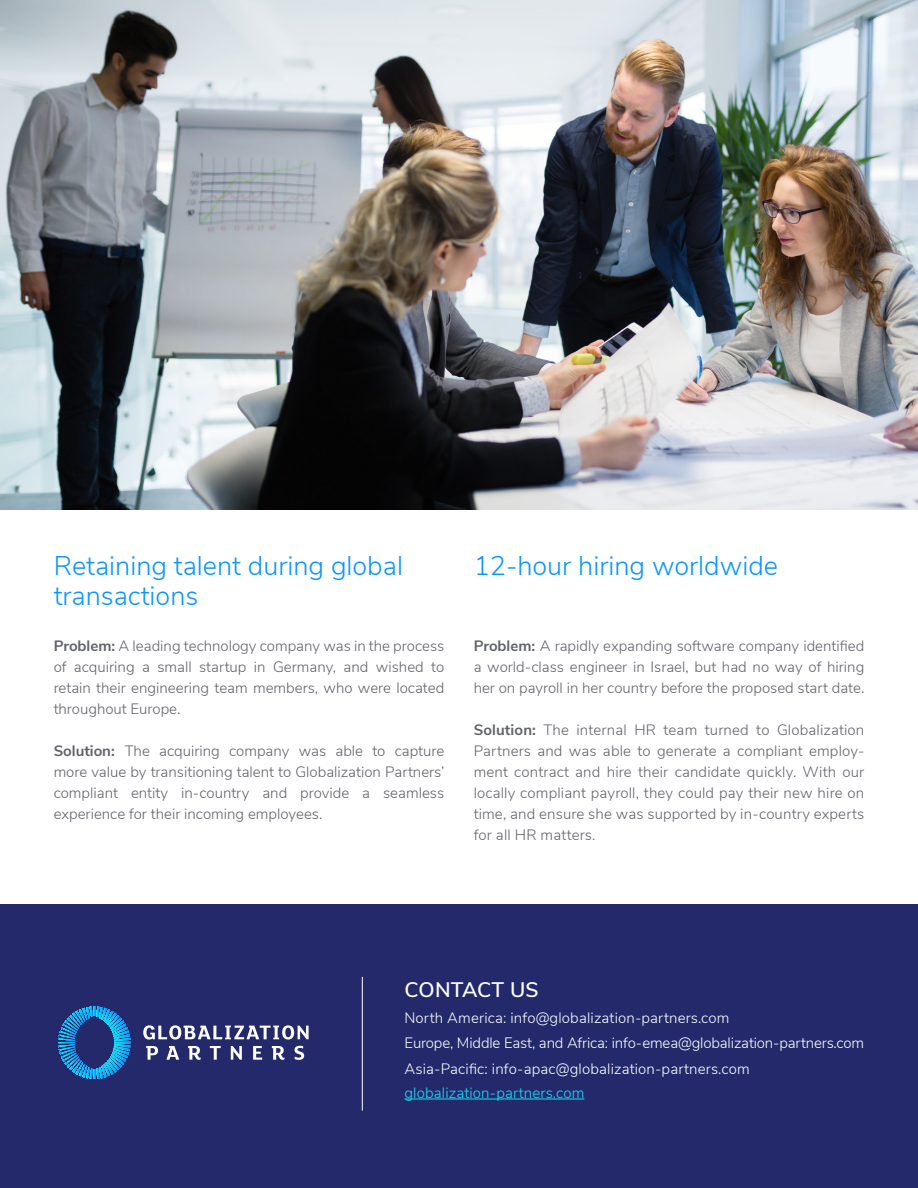
<style>
.page{position:relative;width:918px;height:1188px;background:#fff}
.page>*{position:absolute;margin:0;border:0;box-sizing:border-box;transform-origin:0 0}
.t1{font:300 27px/30px "Nunito Sans";color:#0d96fa}
.t2{font:600 21px "Nunito Sans";color:#fff}
.t3{font:300 15px/21px "Nunito Sans";color:#61636b;text-align:justify}
.t4{font:300 15px/25.5px "Nunito Sans";letter-spacing:.01em;color:#fff}
.t5{font:300 15px "Nunito Sans";letter-spacing:.01em;color:#17e0f5}
.s1{font-weight:700}
</style>
<div class="page">
<div style="left:0;top:905px;width:918px;height:283px;background:#24296b"></div>
<svg style="left:146px;top:1046px;width:158px;height:14px"></svg>
<svg style="left:143px;top:1025px;width:166px;height:15px"></svg>
<svg style="left:58px;top:1006px;width:73px;height:70px"></svg>
<hr style="left:362px;top:977px;width:1px;height:134px;background:#fff">
<img style="left:1px;top:0;width:917px;height:509px">
<hr style="left:404px;top:1099px;width:180px;height:1px;background:#17e0f5">
<h1 class="t1" style="left:54px;top:549px;width:351px">Retaining talent during global transactions</h1>
<h1 class="t1" style="left:474px;top:549px;width:306px">12-hour hiring worldwide</h1>
<p class="t3" style="left:54px;top:635px;width:392px"><span class="s1">Problem:</span> A leading technology company was in the process of acquiring a small startup in Germany, and wished to retain their engineering team members, who were located throughout Europe.</p>
<p class="t3" style="left:54px;top:740px;width:392px"><span class="s1">Solution:</span> The acquiring company was able to capture more value by transitioning talent to Globalization Partners’ compliant entity in-country and provide a seamless experience for their incoming employees.</p>
<p class="t3" style="left:474px;top:635px;width:392px"><span class="s1">Problem:</span> A rapidly expanding software company identified a world-class engineer in Israel, but had no way of hiring her on payroll in her country before the proposed start date.</p>
<p class="t3" style="left:474px;top:719px;width:392px"><span class="s1">Solution:</span> The internal HR team turned to Globalization Partners and was able to generate a compliant employ&shy;ment contract and hire their candidate quickly. With our locally compliant payroll, they could pay their new hire on time, and ensure she was supported by in-country experts for all HR matters.</p>
<h2 class="t2" style="left:404px;top:975px;width:136px">CONTACT US</h2>
<p class="t4" style="left:404px;top:1004px;width:461px">North America: info@globalization-partners.com<br>Europe, Middle East, and Africa: info-emea@globalization-partners.com<br>Asia-Pacific: info-apac@globalization-partners.com</p>
<p class="t5" style="left:404px;top:1082px;width:181px">globalization-partners.com</p>
</div>
